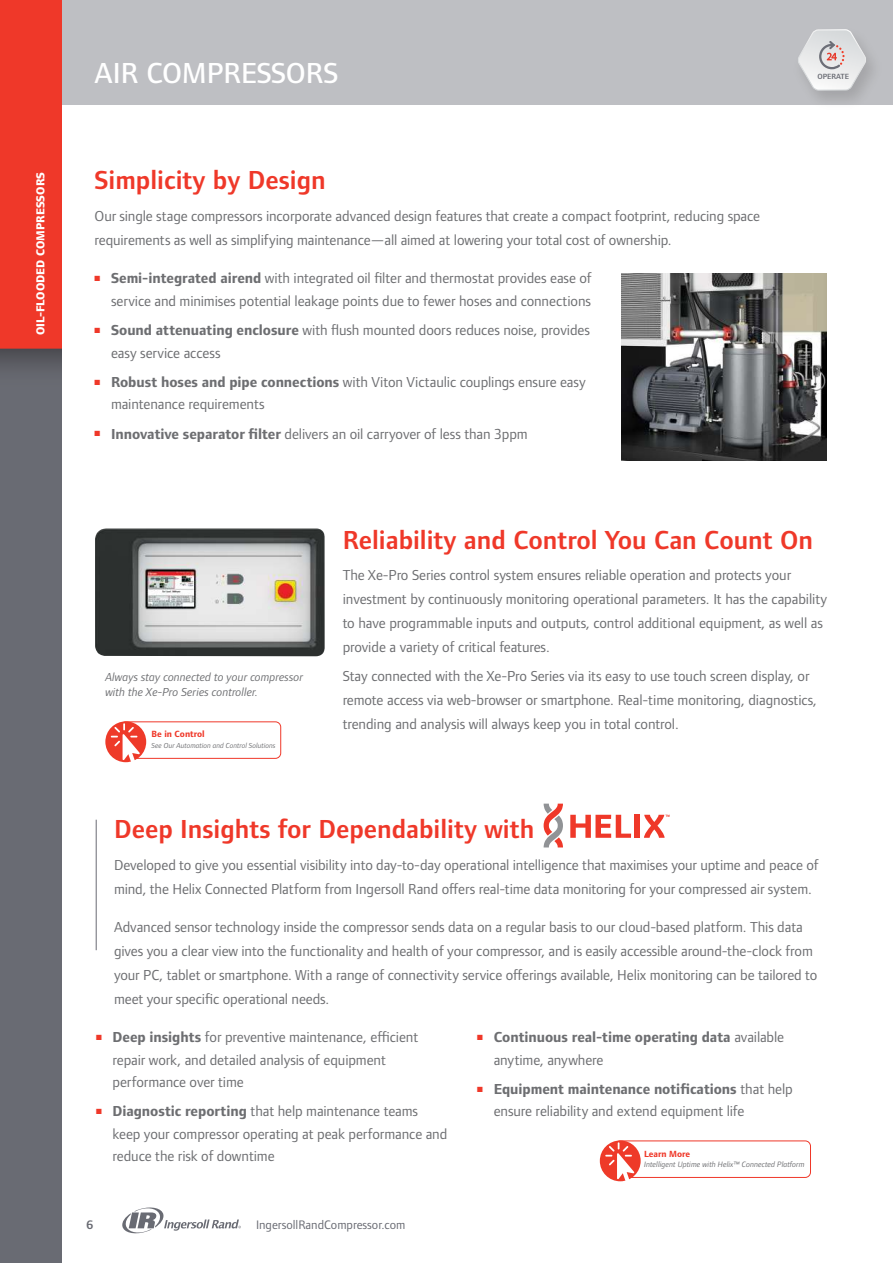
<style>
.page{position:relative;width:893px;height:1263px;background:#fff}
.page>*{position:absolute;margin:0;border:0;box-sizing:border-box;transform-origin:0 0}
.t1{font:500 30px "Foundry Form Sans";color:#fff}
.t2{font:600 27px "Foundry Form Sans";color:#ef3829}
.t3{font:15px/24px "Foundry Form Sans";letter-spacing:-.005em;color:#6d6e71}
.t4{font:700 15px/22.5px "Foundry Form Sans";letter-spacing:-.005em;color:#6d6e71}
.t5{font:12.75px "Foundry Form Sans";color:#696b73}
.t6{font:600 12.75px "Foundry Form Sans";color:#696b73}
.t7{font:italic 12px/15px "Foundry Form Sans";color:#6d6e71}
.t8{font:800 12px "Foundry Form Sans";color:#fff}
.t9{font:700 9.3px "Foundry Form Sans";color:#ef3829}
.t10{font:italic 8.1px "Foundry Form Sans";color:#6d6e71}
.t11{font:600 7.8px "Foundry Form Sans";color:#6a6c74}
.t12{font:italic 7.5px "Foundry Form Sans";color:#6d6e71}
.s1{color:#ef3829}
.s2{font-weight:700}
.s3{font-weight:400}
</style>
<div class="page">
<div style="left:61px;top:0;width:832px;height:105px;background:#bebfc3"></div>
<svg style="left:122px;top:1207px;width:119px;height:27px"></svg>
<img style="left:0;top:0;width:61px;height:1263px">
<img style="left:789px;top:27px;width:95px;height:78px">
<svg style="left:797px;top:29px;width:70px;height:62px"></svg>
<img style="left:95px;top:528px;width:230px;height:128px">
<hr style="left:96px;top:820px;width:1px;height:130px;background:#696b73">
<img style="left:621px;top:274px;width:206px;height:187px">
<svg style="left:570px;top:815px;width:61px;height:23px"></svg>
<div style="left:634px;top:815px;width:6px;height:23px;background:#ef3829"></div>
<svg style="left:644px;top:815px;width:25px;height:23px"></svg>
<svg style="left:544px;top:804px;width:19px;height:43px"></svg>
<div style="left:120px;top:721px;width:161px;height:38px;border:1px solid #ef3829;border-radius:5px"></div>
<div style="left:105px;top:721px;width:41px;height:41px;background:#ee3a29;border-radius:50%"></div>
<svg style="left:111px;top:723px;width:29px;height:39px"></svg>
<div style="left:614px;top:1140px;width:197px;height:38px;border:1px solid #ef3829;border-radius:5px"></div>
<div style="left:600px;top:1140px;width:41px;height:41px;background:#ee3a29;border-radius:50%"></div>
<svg style="left:605px;top:1142px;width:29px;height:39px"></svg>
<p class="t8" style="left:34px;top:335px;width:165px;rotate:-90deg">OIL-FLOODED COMPRESSORS</p>
<h1 class="t1" style="left:94px;top:57px;width:245px">AIR COMPRESSORS</h1>
<p class="t11" style="left:817px;top:71px;width:33px">OPERATE</p>
<h2 class="t2" style="left:94px;top:164px;width:233px">Simplicity by Design</h2>
<p class="t3" style="left:94px;top:204px;width:667px">Our single stage compressors incorporate advanced design features that create a compact footprint, reducing space requirements as well as simplifying maintenance—all aimed at lowering your total cost of ownership.</p>
<p class="t3" style="left:94px;top:267px;width:499px;line-height:22.5px;text-align:right"><span class="s1">■</span> <span class="s2">Semi-integrated airend</span> with integrated oil filter and thermostat provides ease of service and minimises potential leakage points due to fewer hoses and connections</p>
<p class="t3" style="left:111px;top:319px;width:481px;line-height:22.5px;text-indent:-16px"><span class="s1">■</span> <span class="s2">Sound attenuating enclosure</span> with flush mounted doors reduces noise, provides easy service access</p>
<p class="t3" style="left:111px;top:371px;width:476px;line-height:22.5px;text-indent:-16px"><span class="s1">■</span> <span class="s2">Robust hoses and pipe connections</span> with Viton Victaulic couplings ensure easy maintenance requirements</p>
<p class="t3" style="left:94px;top:422px;width:435px"><span class="s1">■</span> <span class="s2">Innovative separator filter</span> delivers an oil carryover of less than 3ppm</p>
<p class="t7" style="left:105px;top:669px;width:199px">Always stay connected to your compressor with the Xe-Pro Series controller.</p>
<p class="t9" style="left:152px;top:728px;width:55px">Be in Control</p>
<p class="t12" style="left:152px;top:741px;width:126px">See Our Automation and Control Solutions</p>
<h2 class="t2" style="left:343px;top:524px;width:472px">Reliability and Control You Can Count On</h2>
<p class="t3" style="left:343px;top:563px;width:486px">The Xe-Pro Series control system ensures reliable operation and protects your investment by continuously monitoring operational parameters. It has the capability to have programmable inputs and outputs, control additional equipment, as well as provide a variety of critical features.</p>
<p class="t3" style="left:343px;top:664px;width:476px">Stay connected with the Xe-Pro Series via its easy to use touch screen display, or remote access via web-browser or smartphone. Real-time monitoring, diagnostics, trending and analysis will always keep you in total control.</p>
<h2 class="t2" style="left:114px;top:813px;width:422px">Deep Insights for Dependability with</h2>
<p class="t3" style="left:114px;top:853px;width:706px">Developed to give you essential visibility into day-to-day operational intelligence that maximises your uptime and peace of mind, the Helix Connected Platform from Ingersoll Rand offers real-time data monitoring for your compressed air system.</p>
<p class="t3" style="left:114px;top:915px;width:705px">Advanced sensor technology inside the compressor sends data on a regular basis to our cloud-based platform. This data gives you a clear view into the functionality and health of your compressor, and is easily accessible around-the-clock from your PC, tablet or smartphone. With a range of connectivity service offerings available, Helix monitoring can be tailored to meet your specific operational needs.</p>
<p class="t3" style="left:112px;top:1026px;width:307px;line-height:22.5px;text-indent:-16px"><span class="s1">■</span> <span class="s2">Deep insights</span> for preventive maintenance, efficient repair work, and detailed analysis of equipment performance over time</p>
<p class="t3" style="left:112px;top:1100px;width:336px;line-height:22.5px;text-indent:-16px"><span class="s1">■</span> <span class="s2">Diagnostic reporting</span> that help maintenance teams keep your compressor operating at peak performance and reduce the risk of downtime</p>
<p class="t4" style="left:494px;top:1026px;width:292px;text-indent:-16px"><span class="s1">■</span> Continuous real-time operating data <span class="s3">available anytime, anywhere</span></p>
<p class="t3" style="left:494px;top:1077px;width:300px;line-height:22.5px;text-indent:-16px"><span class="s1">■</span> <span class="s2">Equipment maintenance notifications</span> that help ensure reliability and extend equipment life</p>
<p class="t9" style="left:644px;top:1148px;width:47px">Learn More</p>
<p class="t10" style="left:644px;top:1160px;width:162px">Intelligent Uptime with Helix™ Connected Platform</p>
<p class="t6" style="left:86px;top:1217px;width:9px">6</p>
<p class="t5" style="left:256px;top:1217px;width:151px">IngersollRandCompressor.com</p>
</div>
